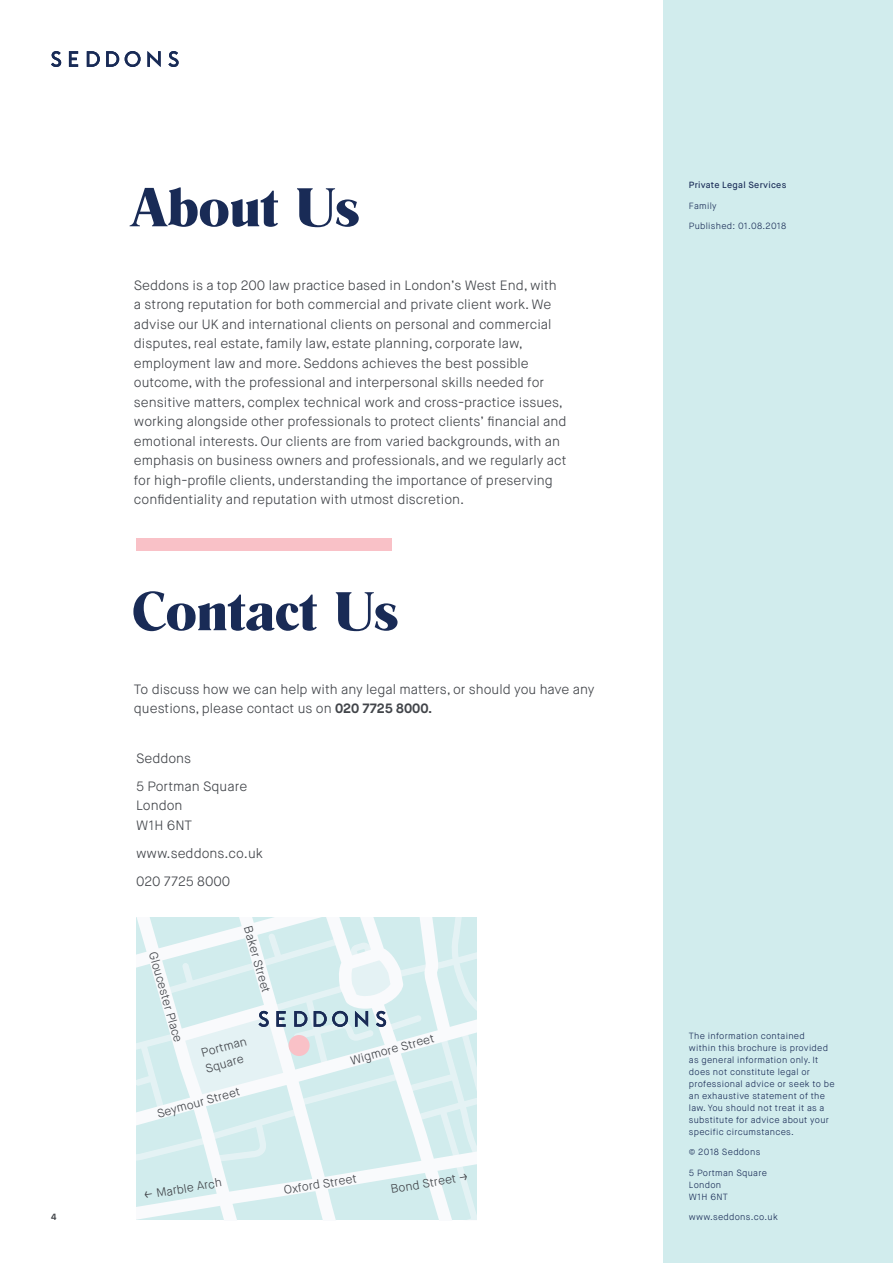
<style>
.page{position:relative;width:893px;height:1263px;background:#fff}
.page>*{position:absolute;margin:0;border:0;box-sizing:border-box;transform-origin:0 0}
.Header_Romana_38pt{font:700 57px "Romana";color:#192b56}
.Body_Maison_Neue_Lig{font:300 13.5px/19.5px "Maison Neue";color:#42454a}
.Body_Maison_Neue_Lig-2{font:300 12px/16px "Maison Neue";color:#42454a}
.t1{font:300 9px/12px "Maison Neue";letter-spacing:.03em;color:#192b56}
.t2{font:500 9px "Maison Neue";letter-spacing:.03em;color:#192b56}
.t3{font:700 9px "Maison Neue";color:#42454a}
.s1{font-weight:700}
</style>
<div class="page">
<div style="left:663px;top:0;width:230px;height:1263px;background:#d1eced"></div>
<svg style="left:51px;top:51px;width:128px;height:16px"></svg>
<div style="left:136px;top:538px;width:255px;height:13px;background:#f9c1c7"></div>
<svg style="left:136px;top:917px;width:340px;height:303px;fill:#d1eced"></svg>
<div style="left:289px;top:1035px;width:21px;height:21px;background:#f9c1c7;border-radius:50%"></div>
<svg style="left:259px;top:1011px;width:127px;height:16px;background:#94a7b8"></svg>
<p class="Header_Romana_38pt" style="left:132px;top:176px;width:229px">About Us</p>
<p class="Body_Maison_Neue_Lig" style="left:134px;top:275px;width:434px">Seddons is a top 200 law practice based in London’s West End, with a strong reputation for both commercial and private client work. We advise our UK and international clients on personal and commercial disputes, real estate, family law, estate planning, corporate law, employment law and more. Seddons achieves the best possible outcome, with the professional and interpersonal skills needed for sensitive matters, complex technical work and cross-practice issues, working alongside other professionals to protect clients’ financial and emotional interests. Our clients are from varied backgrounds, with an emphasis on business owners and professionals, and we regularly act for high-profile clients, understanding the importance of preserving confidentiality and reputation with utmost discretion.</p>
<p class="Header_Romana_38pt" style="left:132px;top:580px;width:267px">Contact Us</p>
<p class="Body_Maison_Neue_Lig" style="left:134px;top:679px;width:462px">To discuss how we can help with any legal matters, or should you have any questions, please contact us on <span class="s1">020 7725 8000.</span></p>
<p class="Body_Maison_Neue_Lig" style="left:136px;top:749px;width:57px">Seddons</p>
<p class="Body_Maison_Neue_Lig" style="left:136px;top:777px;width:113px">5 Portman Square<br>London<br>W1H 6NT</p>
<p class="Body_Maison_Neue_Lig" style="left:136px;top:844px;width:128px">www.seddons.co.uk</p>
<p class="Body_Maison_Neue_Lig" style="left:136px;top:872px;width:96px">020 7725 8000</p>
<p class="Body_Maison_Neue_Lig-2" style="left:160px;top:950px;width:95px;rotate:74deg">Gloucester Place</p>
<p class="Body_Maison_Neue_Lig-2" style="left:255px;top:924px;width:70px;rotate:74deg">Baker Street</p>
<p class="Body_Maison_Neue_Lig-2" style="left:199px;top:1046px;width:48px;rotate:-16deg">Portman<br>Square</p>
<p class="Body_Maison_Neue_Lig-2" style="left:348px;top:1053px;width:88px;rotate:-16deg">Wigmore Street</p>
<p class="Body_Maison_Neue_Lig-2" style="left:155px;top:1106px;width:87px;rotate:-15deg">Seymour Street</p>
<p class="Body_Maison_Neue_Lig-2" style="left:144px;top:1187px;width:79px;rotate:-10deg">← Marble Arch</p>
<p class="Body_Maison_Neue_Lig-2" style="left:389px;top:1182px;width:79px;rotate:-10deg">Bond Street →</p>
<p class="Body_Maison_Neue_Lig-2" style="left:283px;top:1182px;width:75px;rotate:-9deg">Oxford Street</p>
<p class="t2" style="left:689px;top:180px;width:99px">Private Legal Services</p>
<p class="t1" style="left:689px;top:220px;width:99px">Published: 01.08.2018</p>
<p class="t1" style="left:689px;top:200px;width:29px">Family</p>
<p class="t1" style="left:689px;top:1029px;width:147px">The information contained<br>within this brochure is provided as general information only. It does not constitute legal or professional advice or seek to be an exhaustive statement of the law. You should not treat it as a substitute for advice about your specific circumstances.</p>
<p class="t1" style="left:689px;top:1146px;width:73px">© 2018 Seddons</p>
<p class="t1" style="left:689px;top:1166px;width:80px">5 Portman Square<br>London<br>W1H 6NT</p>
<p class="t3" style="left:51px;top:1211px;width:7px">4</p>
<p class="t1" style="left:689px;top:1211px;width:90px">www.seddons.co.uk</p>
</div>
